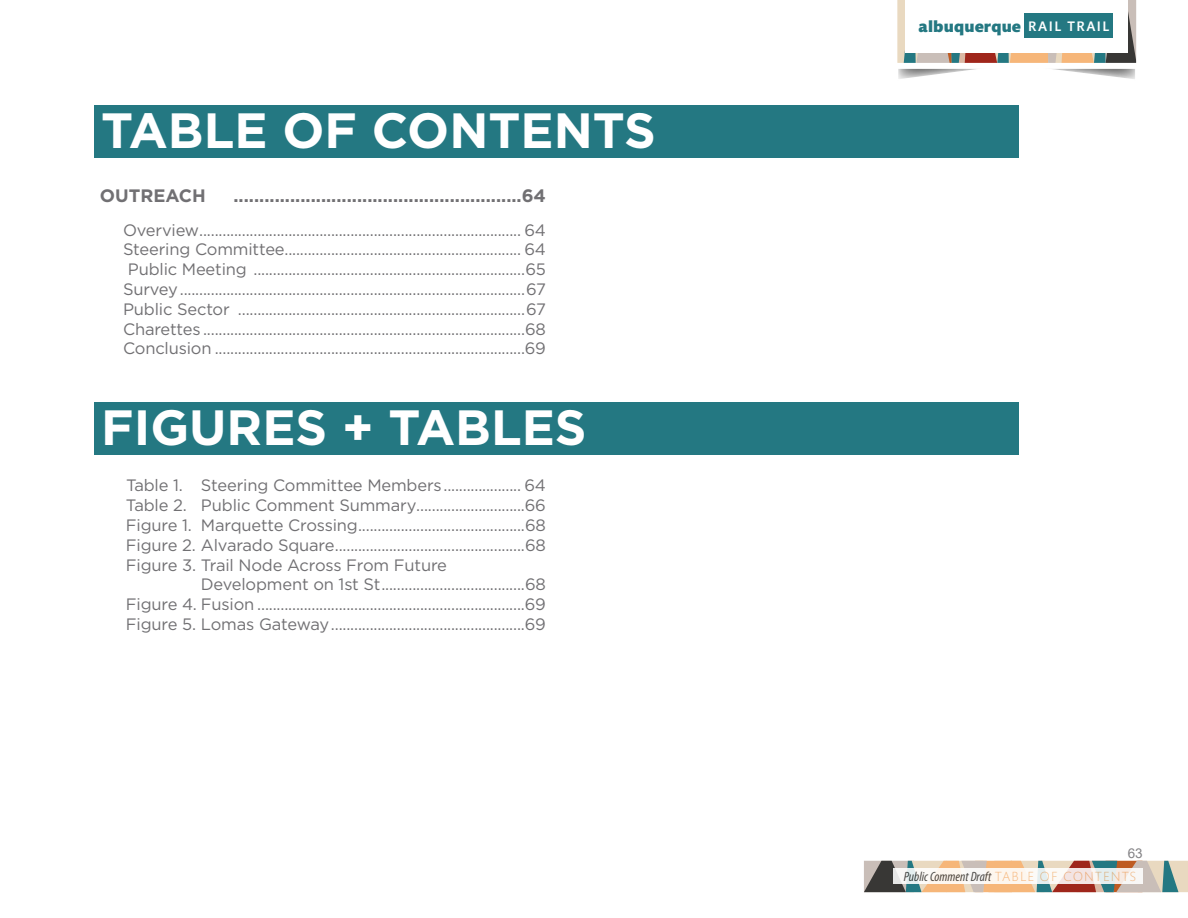
<style>
.page{position:relative;width:1188px;height:918px;background:#fff}
.page>*{position:absolute;margin:0;border:0;box-sizing:border-box;transform-origin:0 0}
.t1{font:700 49.5px "Gotham";color:#fff}
.t2{font:700 18px "Gotham";color:#717073}
.t3{font:16.5px/19.8px "Gotham";letter-spacing:-.01em;color:#717073;text-align:justify}
.t4{font:900 16.5px "Mundo Sans";letter-spacing:.01em;color:#247882}
.t5{font:italic condensed 13.5px "Myriad Pro";color:#383735}
.t6{font:13.5px "Arial";color:#717073}
.s1{font-weight:500;font-size:14.1px;color:#fff}
.s2{font-family:"Mundo Sans";font-weight:300;font-style:normal;font-stretch:normal;color:#f6b679}
</style>
<div class="page">
<div style="left:94px;top:105px;width:925px;height:53px;background:#247882"></div>
<div style="left:94px;top:402px;width:925px;height:52px;background:#247882"></div>
<svg style="left:897px;top:0;width:240px;height:79px"></svg>
<div style="left:906px;top:0;width:222px;height:53px;background:#fff"></div>
<div style="left:1024px;top:13px;width:89px;height:25px;background:#247882"></div>
<svg style="left:864px;top:861px;width:324px;height:31px;background:#ac9a87"></svg>
<svg style="left:894px;top:868px;width:249px;height:16px;fill:#f8f6ef"></svg>
<h1 class="t1" style="left:101px;top:97px;width:556px">TABLE OF CONTENTS</h1>
<p class="t2" style="left:100px;top:184px;width:108px">OUTREACH</p>
<p class="t2" style="left:233px;top:184px;width:314px">........................................................64</p>
<p class="t3" style="left:123px;top:220px;width:424px">Overview................................................................................... 64<br>Steering Committee............................................................. 64<br>Public Meeting ......................................................................65<br>Survey.........................................................................................67<br>Public Sector ..........................................................................67<br>Charettes ...................................................................................68<br>Conclusion ................................................................................69</p>
<h1 class="t1" style="left:101px;top:394px;width:487px">FIGURES + TABLES</h1>
<p class="t3" style="left:126px;top:475px;width:421px">Table 1. Steering Committee Members.................... 64</p>
<p class="t3" style="left:126px;top:495px;width:421px">Table 2. Public Comment Summary............................66</p>
<p class="t3" style="left:126px;top:515px;width:421px">Figure 1. Marquette Crossing...........................................68</p>
<p class="t3" style="left:126px;top:535px;width:421px">Figure 2. Alvarado Square.................................................68</p>
<p class="t3" style="left:126px;top:555px;width:323px">Figure 3. Trail Node Across From Future</p>
<p class="t3" style="left:201px;top:574px;width:346px">Development on 1st St.....................................68</p>
<p class="t3" style="left:126px;top:594px;width:421px">Figure 4. Fusion .....................................................................69</p>
<p class="t3" style="left:126px;top:614px;width:421px">Figure 5. Lomas Gateway..................................................69</p>
<p class="t4" style="left:919px;top:17px;width:192px">albuquerque <span class="s1">RAIL TRAIL</span></p>
<p class="t6" style="left:1128px;top:844px;width:17px">63</p>
<p class="t5" style="left:904px;top:868px;width:234px">Public Comment Draft <span class="s2">TABLE OF CONTENTS</span></p>
</div>
